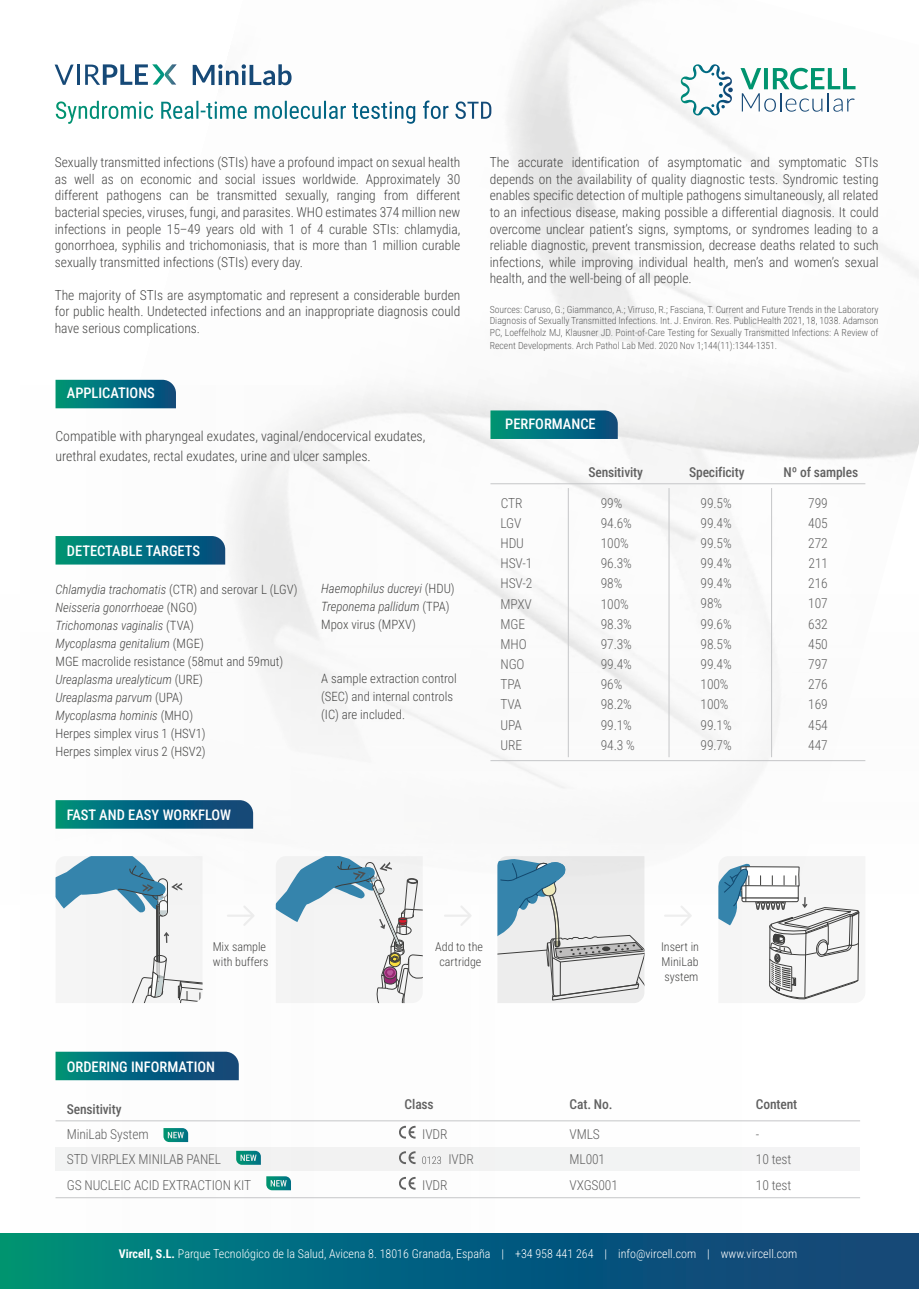
<style>
.page{position:relative;width:919px;height:1289px;background:#fff}
.page>*{position:absolute;margin:0;border:0;box-sizing:border-box;transform-origin:0 0}
.t1{font:500 14.4px "Roboto Condensed";color:#fff}
.t2{font:300 13.8px/19.5px "Roboto Condensed";color:#484847}
.t3{font:300 13.5px/16.5px "Roboto Condensed";color:#484847;text-align:justify}
.t4{font:300 13.5px/20.1px "Roboto Condensed";letter-spacing:-.01em;color:#616161}
.t5{font:500 13.5px "Roboto Condensed";letter-spacing:-.01em;color:#616161}
.t6{font:300 12.75px/18px "Roboto Condensed";color:#484847}
.t7{font:italic 300 12.75px/18px "Roboto Condensed";color:#484847}
.t8{font:300 12px "Roboto Condensed";color:#fff}
.t9{font:300 12px/15px "Roboto Condensed";color:#484847}
.t10{font:300 9.75px/12px "Roboto Condensed";color:#616161;text-align:justify}
.s1{font-style:italic}
.s2{font-style:normal}
.s3{font-weight:700}
</style>
<div class="page">
<img style="left:54px;top:0;width:864px;height:385px">
<div style="left:0;top:1233px;width:918px;height:55px;background:linear-gradient(to right,#00897f,#123c7a)"></div>
<svg style="left:55px;top:536px;width:170px;height:28px;background:#04727f"></svg>
<svg style="left:55px;top:1051px;width:184px;height:29px;background:#0e6881"></svg>
<svg style="left:490px;top:410px;width:127px;height:29px;background:#087381"></svg>
<svg style="left:497px;top:856px;width:147px;height:147px;background:#c8d2d7"></svg>
<svg style="left:718px;top:856px;width:142px;height:144px"></svg>
<div style="left:55px;top:1147px;width:805px;height:23px;background:#f2f3f3"></div>
<svg style="left:55px;top:380px;width:121px;height:28px;background:#05717f"></svg>
<svg style="left:55px;top:800px;width:198px;height:28px;background:#09657e"></svg>
<hr style="left:490px;top:483px;width:375px;height:1px;background:#c5c6c8">
<hr style="left:490px;top:760px;width:375px;height:1px;background:#c5c6c8">
<hr style="left:668px;top:488px;width:1px;height:269px;background:#c5c6c8">
<hr style="left:771px;top:488px;width:1px;height:269px;background:#c5c6c8">
<hr style="left:568px;top:488px;width:1px;height:269px;background:#c5c6c8">
<hr style="left:55px;top:1197px;width:805px;height:1px;background:#c5c6c8">
<hr style="left:55px;top:1120px;width:805px;height:1px;background:#c5c6c8">
<svg style="left:399px;top:1125px;width:16px;height:13px"></svg>
<svg style="left:193px;top:64px;width:98px;height:21px"></svg>
<svg style="left:55px;top:65px;width:19px;height:20px"></svg>
<hr style="left:77px;top:65px;width:2px;height:20px;background:#164977">
<svg style="left:85px;top:64px;width:92px;height:21px"></svg>
<svg style="left:422px;top:1156px;width:19px;height:7px"></svg>
<svg style="left:399px;top:1151px;width:16px;height:13px"></svg>
<svg style="left:399px;top:1176px;width:16px;height:13px"></svg>
<svg style="left:227px;top:906px;width:27px;height:19px"></svg>
<svg style="left:444px;top:906px;width:27px;height:19px"></svg>
<svg style="left:664px;top:906px;width:27px;height:19px"></svg>
<svg style="left:677px;top:61px;width:178px;height:58px"></svg>
<svg style="left:55px;top:856px;width:147px;height:147px"></svg>
<svg style="left:163px;top:1128px;width:25px;height:13px"></svg>
<svg style="left:236px;top:1150px;width:25px;height:14px"></svg>
<svg style="left:266px;top:1176px;width:25px;height:14px"></svg>
<svg style="left:276px;top:856px;width:147px;height:147px"></svg>
<svg style="left:90px;top:100px;width:376px;height:19px"></svg>
<p class="t3" style="left:55px;top:154px;width:407px">Sexually transmitted infections (STIs) have a profound impact on sexual health as well as on economic and social issues worldwide. Approximately 30 different pathogens can be transmitted sexually, ranging from different bacterial species, viruses, fungi, and parasites. WHO estimates 374 million new infections in people 15–49 years old with 1 of 4 curable STIs: chlamydia, gonorrhoea, syphilis and trichomoniasis, that is more than 1 million curable sexually transmitted infections (STIs) every day.</p>
<p class="t3" style="left:55px;top:286px;width:407px">The majority of STIs are asymptomatic and represent a considerable burden for public health. Undetected infections and an inappropriate diagnosis could have serious complications.</p>
<p class="t1" style="left:67px;top:383px;width:90px">APPLICATIONS</p>
<p class="t2" style="left:55px;top:426px;width:371px">Compatible with pharyngeal exudates, vaginal/endocervical exudates, urethral exudates, rectal exudates, urine and ulcer samples.</p>
<p class="t1" style="left:67px;top:540px;width:135px">DETECTABLE TARGETS</p>
<p class="t6" style="left:55px;top:580px;width:243px"><span class="s1">Chlamydia trachomatis</span> (CTR) and serovar L (LGV)<br><span class="s1">Neisseria gonorrhoeae</span> (NGO)<br><span class="s1">Trichomonas vaginalis</span> (TVA)<br><span class="s1">Mycoplasma genitalium</span> (MGE)<br>MGE macrolide resistance (58mut and 59mut)<br><span class="s1">Ureaplasma urealyticum</span> (URE)<br><span class="s1">Ureaplasma parvum</span> (UPA)<br><span class="s1">Mycoplasma hominis</span> (MHO)<br>Herpes simplex virus 1 (HSV1)<br>Herpes simplex virus 2 (HSV2)</p>
<p class="t1" style="left:67px;top:804px;width:166px">FAST AND EASY WORKFLOW</p>
<p class="t7" style="left:321px;top:578px;width:135px">Haemophilus ducreyi <span class="s2">(HDU)<br></span>Treponema pallidum <span class="s2">(TPA)<br>Mpox virus (MPXV)</span></p>
<p class="t6" style="left:321px;top:668px;width:137px">A sample extraction control (SEC) and internal controls (IC) are included.</p>
<p class="t3" style="left:489px;top:154px;width:390px">The accurate identification of asymptomatic and symptomatic STIs depends on the availability of quality diagnostic tests. Syndromic testing enables specific detection of multiple pathogens simultaneously, all related to an infectious disease, making possible a differential diagnosis. It could overcome unclear patient’s signs, symptoms, or syndromes leading to a reliable diagnostic, prevent transmission, decrease deaths related to such infections, while improving individual health, men’s and women’s sexual health, and the well-being of all people.</p>
<p class="t10" style="left:489px;top:303px;width:390px">Sources: Caruso, G.; Giammanco, A.; Virruso, R.; Fasciana, T. Current and Future Trends in the Laboratory Diagnosis of Sexually Transmitted Infections. Int. J. Environ. Res. PublicHealth 2021, 18, 1038. Adamson PC, Loeffelholz MJ, Klausner JD. Point-of-Care Testing for Sexually Transmitted Infections: A Review of Recent Developments. Arch Pathol Lab Med. 2020 Nov 1;144(11):1344-1351.</p>
<p class="t1" style="left:505px;top:414px;width:92px">PERFORMANCE</p>
<p class="t5" style="left:588px;top:463px;width:56px">Sensitivity</p>
<p class="t5" style="left:689px;top:463px;width:57px">Specificity</p>
<p class="t5" style="left:783px;top:463px;width:76px">Nº of samples</p>
<p class="t4" style="left:700px;top:492px;width:32px">99.5%<br>99.4%<br>99.5%<br>99.4%<br>99.4%<br>98%<br>99.6%<br>98.5%<br>99.4%<br>100%<br>100%<br>99.1%<br>99.7%</p>
<p class="t4" style="left:500px;top:492px;width:33px">CTR<br>LGV<br>HDU<br>HSV-1<br>HSV-2<br>MPXV<br>MGE<br>MHO<br>NGO<br>TPA<br>TVA<br>UPA<br>URE</p>
<p class="t4" style="left:600px;top:492px;width:35px">99%<br>94.6%<br>100%<br>96.3%<br>98%<br>100%<br>98.3%<br>97.3%<br>99.4%<br>96%<br>98.2%<br>99.1%<br>94.3 %</p>
<p class="t4" style="left:808px;top:492px;width:21px;text-align:justify">799<br>405<br>272<br>211<br>216<br>107<br>632<br>450<br>797<br>276<br>169<br>454<br>447</p>
<p class="t9" style="left:213px;top:938px;width:57px">Mix sample with buffers</p>
<p class="t9" style="left:435px;top:938px;width:49px;text-align:center">Add to the cartridge</p>
<p class="t9" style="left:661px;top:938px;width:40px;text-align:justify">Insert in MiniLab system</p>
<p class="t1" style="left:67px;top:1056px;width:150px">ORDERING INFORMATION</p>
<p class="t5" style="left:67px;top:1099px;width:56px">Sensitivity</p>
<p class="t5" style="left:404px;top:1094px;width:31px">Class</p>
<p class="t5" style="left:569px;top:1094px;width:44px">Cat. No.</p>
<p class="t5" style="left:755px;top:1094px;width:43px">Content</p>
<p class="t4" style="left:67px;top:1120px;width:186px;line-height:25.5px">MiniLab System<br>STD VIRPLEX MINILAB PANEL<br>GS NUCLEIC ACID EXTRACTION KIT</p>
<p class="t4" style="left:569px;top:1120px;width:50px;line-height:25.5px">VMLS<br>ML001<br>VXGS001</p>
<p class="t4" style="left:422px;top:1123px;width:27px">IVDR</p>
<p class="t4" style="left:448px;top:1148px;width:27px">IVDR</p>
<p class="t4" style="left:422px;top:1174px;width:27px">IVDR</p>
<p class="t4" style="left:755px;top:1120px;width:37px;line-height:25.5px">-<br>10 test<br>10 test</p>
<p class="t8" style="left:119px;top:1245px;width:680px"><span class="s3">Vircell, S.L.</span> Parque Tecnológico de la Salud, Avicena 8. 18016 Granada, España | +34 958 441 264 | info@vircell.com | www.vircell.com</p>
</div>
